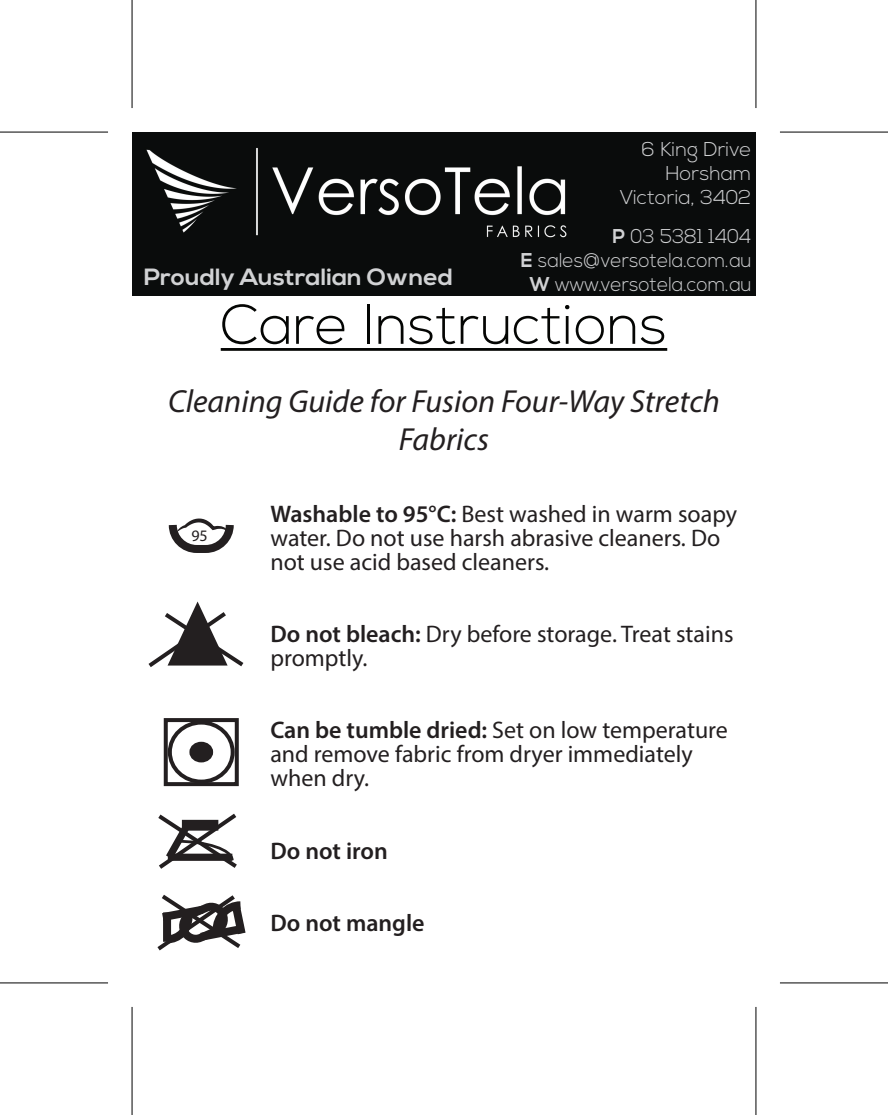
<style>
.page{position:relative;width:888px;height:1115px;background:#fff}
.page>*{position:absolute;margin:0;border:0;box-sizing:border-box;transform-origin:0 0}
.t1{font:300 56px "Nexa";color:#040503}
.t2{font:italic 32px/38.4px "Myriad Pro";color:#231f20;text-align:center}
.t3{font:24px/24px "Myriad Pro";color:#231f20}
.t4{font:600 24px "Myriad Pro";color:#231f20}
.t5{font:700 23.6px "Nexa";color:#d1d2d4;scale:1.06 1}
.t6{font:300 20px/24px "Nexa";color:#d1d2d4;text-align:right;scale:.95 1}
.t7{font:300 20px/24px "Nexa";color:#d1d2d4;text-align:right}
.t8{font:16px "Myriad Pro";color:#231f20}
.s1{font-weight:700}
.s2{font-weight:600}
</style>
<div class="page">
<hr style="left:221px;top:348px;width:446px;height:3px;background:#040503">
<svg style="left:168px;top:518px;width:66px;height:35px"></svg>
<svg style="left:158px;top:813px;width:79px;height:56px"></svg>
<div style="left:164px;top:718px;width:75px;height:68px;border:4px solid #231f20"></div>
<div style="left:168px;top:720px;width:67px;height:63px;border:4px solid #231f20;border-radius:50%"></div>
<div style="left:193px;top:745px;width:16px;height:13px;background:#231f20;border-radius:50%"></div>
<div style="left:189px;top:741px;width:24px;height:21px;border:8px solid #231f20;border-radius:50%"></div>
<svg style="left:148px;top:601px;width:96px;height:66px"></svg>
<svg style="left:157px;top:894px;width:89px;height:57px"></svg>
<div style="left:132px;top:132px;width:624px;height:163px;background:#0a0c0c"></div>
<img style="left:146px;top:148px;width:421px;height:90px">
<svg style="left:0;top:983px;width:108px;height:1px"></svg>
<svg style="left:780px;top:983px;width:108px;height:1px"></svg>
<svg style="left:756px;top:0;width:1px;height:108px"></svg>
<svg style="left:756px;top:1007px;width:1px;height:107px"></svg>
<hr style="left:0;top:131px;width:108px;height:2px;background:#000">
<hr style="left:780px;top:131px;width:108px;height:2px;background:#000">
<hr style="left:0;top:982px;width:108px;height:1px;background:#000">
<hr style="left:780px;top:982px;width:108px;height:1px;background:#000">
<hr style="left:131px;top:0;width:2px;height:108px;background:#000">
<hr style="left:131px;top:1006px;width:2px;height:108px;background:#000">
<hr style="left:755px;top:0;width:1px;height:108px;background:#000">
<hr style="left:755px;top:1006px;width:1px;height:108px;background:#000">
<p class="t5" style="left:144px;top:263px;width:293px">Proudly Australian Owned</p>
<p class="t7" style="left:620px;top:138px;width:133px">6 King Drive<br>Horsham<br>Victoria, 3402</p>
<p class="t6" style="left:521px;top:225px;width:244px"><span class="s1">P</span> 03 5381 1404<br><span class="s1">E</span> sales@versotela.com.au<br><span class="s1">W</span> www.versotela.com.au</p>
<h1 class="t1" style="left:221px;top:292px;width:448px">Care Instructions</h1>
<h2 class="t2" style="left:168px;top:381px;width:553px">Cleaning Guide for Fusion Four-Way Stretch<br>Fabrics</h2>
<p class="t8" style="left:191px;top:525px;width:18px">95</p>
<p class="t3" style="left:270px;top:502px;width:468px"><span class="s2">Washable to 95°C:</span> Best washed in warm soapy water. Do not use harsh abrasive cleaners. Do not use acid based cleaners.</p>
<p class="t3" style="left:270px;top:622px;width:465px"><span class="s2">Do not bleach:</span> Dry before storage. Treat stains promptly.</p>
<p class="t3" style="left:270px;top:718px;width:459px"><span class="s2">Can be tumble dried:</span> Set on low temperature and remove fabric from dryer immediately when dry.</p>
<p class="t4" style="left:270px;top:835px;width:119px">Do not iron</p>
<p class="t4" style="left:270px;top:907px;width:156px">Do not mangle</p>
</div>
